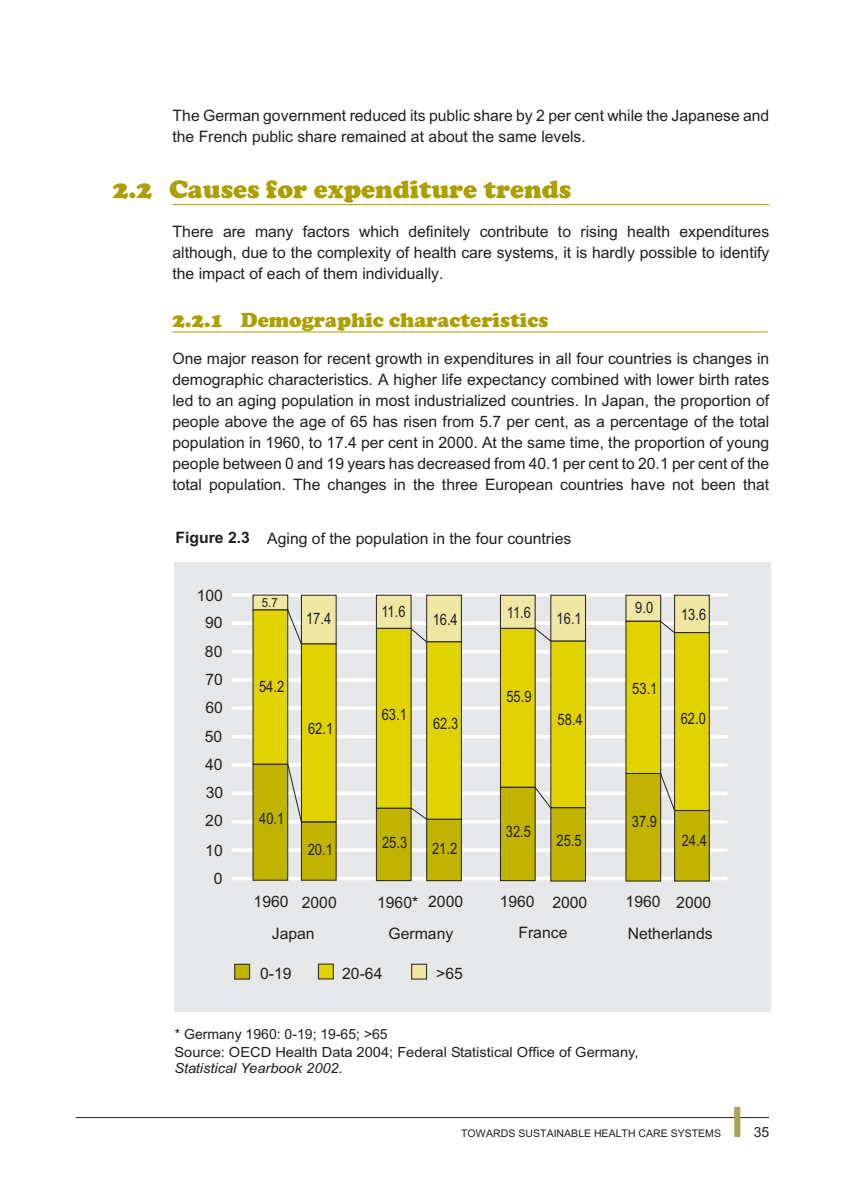
<style>
.page{position:relative;width:844px;height:1192px;background:#fff}
.page>*{position:absolute;margin:0;border:0;box-sizing:border-box;transform-origin:0 0}
.t1{font:700 42px "Arial";color:#aba359}
.t2{font:900 26.25px "Cooper";color:#ab9f01}
.t3{font:900 21px "Cooper";color:#ab9f01}
.t4{font:15.75px/21px "Arial";letter-spacing:-.005em;color:#231f20;text-align:justify}
.t5{font:15.75px "Arial Narrow";color:#231f20}
.t6{font:700 15.75px "Arial";color:#231f20}
.t7{font:14px "Arial";color:#231f20;scale:1.05 1}
.t8{font:14px "Arial";color:#231f20}
.t9{font:italic 14px "Arial";color:#231f20;scale:1.05 1}
.t10{font:12.6px "Arial Narrow";color:#231f20;scale:1.12 1}
.t11{font:10.5px "Arial";letter-spacing:.005em;color:#231f20}
</style>
<div class="page">
<hr style="left:172px;top:204px;width:597px;height:1px;background:#ab9f01">
<hr style="left:172px;top:331px;width:595px;height:1px;background:#ab9f01">
<hr style="left:76px;top:1117px;width:693px;height:1px;background:#231f20">
<div style="left:175px;top:562px;width:596px;height:450px;background:#e6e7e9"></div>
<hr style="left:232px;top:593px;width:495px;height:3px;background:#fff">
<hr style="left:232px;top:621px;width:495px;height:4px;background:#fff">
<hr style="left:232px;top:650px;width:495px;height:3px;background:#fff">
<hr style="left:232px;top:678px;width:495px;height:4px;background:#fff">
<svg style="left:232px;top:706px;width:495px;height:4px"></svg>
<hr style="left:232px;top:735px;width:495px;height:3px;background:#fff">
<hr style="left:232px;top:763px;width:495px;height:4px;background:#fff">
<svg style="left:232px;top:791px;width:495px;height:4px"></svg>
<hr style="left:232px;top:820px;width:495px;height:3px;background:#fff">
<hr style="left:232px;top:848px;width:495px;height:4px;background:#fff">
<hr style="left:232px;top:877px;width:495px;height:3px;background:#fff">
<svg style="left:252px;top:595px;width:84px;height:285px;background:#d1c634"></svg>
<svg style="left:625px;top:595px;width:84px;height:286px;background:#d0c645"></svg>
<svg style="left:500px;top:595px;width:86px;height:286px"></svg>
<svg style="left:376px;top:595px;width:86px;height:286px"></svg>
<svg style="left:234px;top:964px;width:16px;height:15px"></svg>
<svg style="left:318px;top:964px;width:15px;height:15px"></svg>
<svg style="left:411px;top:964px;width:16px;height:15px"></svg>
<p class="t4" style="left:172px;top:107px;width:598px">The German govern ment reduced its public share by 2 per cent while the Japa nese and the French public share remained at about the same levels.</p>
<h2 class="t2" style="left:113px;top:181px;width:460px">2.2 Causes for expen di ture trends</h2>
<p class="t4" style="left:172px;top:223px;width:598px">There are many factors which defi nitely contribute to rising health expen di tures although, due to the complexity of health care systems, it is hardly possible to iden tify the impact of each of them indi vid u ally.</p>
<h3 class="t3" style="left:172px;top:312px;width:377px">2.2.1 Demo graphic char ac ter is tics</h3>
<p class="t4" style="left:172px;top:350px;width:598px">One major reason for recent growth in expen di tures in all four coun tries is changes in demo graphic charac ter is tics. A higher life expec tancy combined with lower birth rates led to an aging popu la tion in most indus tri al ized coun tries. In Japan, the propor tion of people above the age of 65 has risen from 5.7 per cent, as a percentage of the total popu la tion in 1960, to 17.4 per cent in 2000. At the same time, the propor tion of young people between 0 and 19 years has decreased from 40.1 per cent to 20.1 per cent of the total popu la tion. The changes in the three Euro pean coun tries have not been that</p>
<p class="t6" style="left:175px;top:532px;width:76px">Figure 2.3</p>
<p class="t4" style="left:267px;top:529px;width:305px">Aging of the population in the four countries</p>
<p class="t4" style="left:197px;top:586px;width:28px">100</p>
<p class="t4" style="left:205px;top:613px;width:19px">90</p>
<p class="t4" style="left:205px;top:642px;width:19px">80</p>
<p class="t4" style="left:205px;top:671px;width:19px">70</p>
<p class="t4" style="left:205px;top:699px;width:19px">60</p>
<p class="t4" style="left:205px;top:727px;width:19px">50</p>
<p class="t4" style="left:205px;top:756px;width:19px">40</p>
<p class="t4" style="left:206px;top:783px;width:19px">30</p>
<p class="t4" style="left:205px;top:812px;width:19px">20</p>
<p class="t4" style="left:205px;top:841px;width:19px">10</p>
<p class="t4" style="left:214px;top:869px;width:10px">0</p>
<p class="t10" style="left:262px;top:598px;width:16px">5.7</p>
<p class="t5" style="left:259px;top:681px;width:27px">54.2</p>
<p class="t5" style="left:306px;top:612px;width:27px">17.4</p>
<p class="t5" style="left:308px;top:723px;width:27px">62.1</p>
<p class="t5" style="left:259px;top:812px;width:27px">40.1</p>
<p class="t5" style="left:308px;top:844px;width:27px">20.1</p>
<p class="t5" style="left:381px;top:605px;width:26px">11.6</p>
<p class="t5" style="left:432px;top:613px;width:27px">16.4</p>
<p class="t5" style="left:381px;top:709px;width:27px">63.1</p>
<p class="t5" style="left:433px;top:718px;width:27px">62.3</p>
<p class="t5" style="left:506px;top:606px;width:26px">11.6</p>
<p class="t5" style="left:506px;top:690px;width:27px">55.9</p>
<p class="t5" style="left:556px;top:613px;width:27px">16.1</p>
<p class="t5" style="left:557px;top:713px;width:27px">58.4</p>
<p class="t5" style="left:635px;top:601px;width:19px">9.0</p>
<p class="t5" style="left:632px;top:682px;width:27px">53.1</p>
<p class="t5" style="left:681px;top:609px;width:27px">13.6</p>
<p class="t5" style="left:680px;top:713px;width:27px">62.0</p>
<p class="t5" style="left:632px;top:815px;width:27px">37.9</p>
<p class="t5" style="left:506px;top:826px;width:27px">32.5</p>
<p class="t5" style="left:382px;top:836px;width:27px">25.3</p>
<p class="t5" style="left:681px;top:834px;width:27px">24.4</p>
<p class="t5" style="left:556px;top:835px;width:27px">25.5</p>
<p class="t5" style="left:432px;top:843px;width:27px">21.2</p>
<p class="t4" style="left:253px;top:893px;width:85px">1960 2000</p>
<p class="t4" style="left:377px;top:893px;width:88px">1960* 2000</p>
<p class="t4" style="left:499px;top:893px;width:89px">1960 2000</p>
<p class="t4" style="left:625px;top:893px;width:87px">1960 2000</p>
<p class="t4" style="left:388px;top:924px;width:66px">Germany</p>
<p class="t4" style="left:272px;top:924px;width:44px">Japan</p>
<p class="t4" style="left:260px;top:965px;width:33px">0-19</p>
<p class="t4" style="left:342px;top:964px;width:42px">20-64</p>
<p class="t4" style="left:436px;top:964px;width:28px">&gt;65</p>
<p class="t8" style="left:175px;top:1028px;width:214px">* Germany 1960: 0-19; 19-65; &gt;65</p>
<p class="t4" style="left:518px;top:923px;width:51px">France</p>
<p class="t4" style="left:627px;top:924px;width:86px">Netherlands</p>
<p class="t7" style="left:174px;top:1047px;width:443px">Source: OECD Health Data 2004; Federal Statistical Office of Germany,</p>
<p class="t9" style="left:174px;top:1062px;width:162px">Statistical Yearbook 2002.</p>
<p class="t11" style="left:461px;top:1130px;width:261px">TOWARDS SUSTAINABLE HEALTH CARE SYSTEMS</p>
<h1 class="t1" style="left:731px;top:1107px;width:13px">I</h1>
<p class="t8" style="left:753px;top:1127px;width:17px">35</p>
</div>
